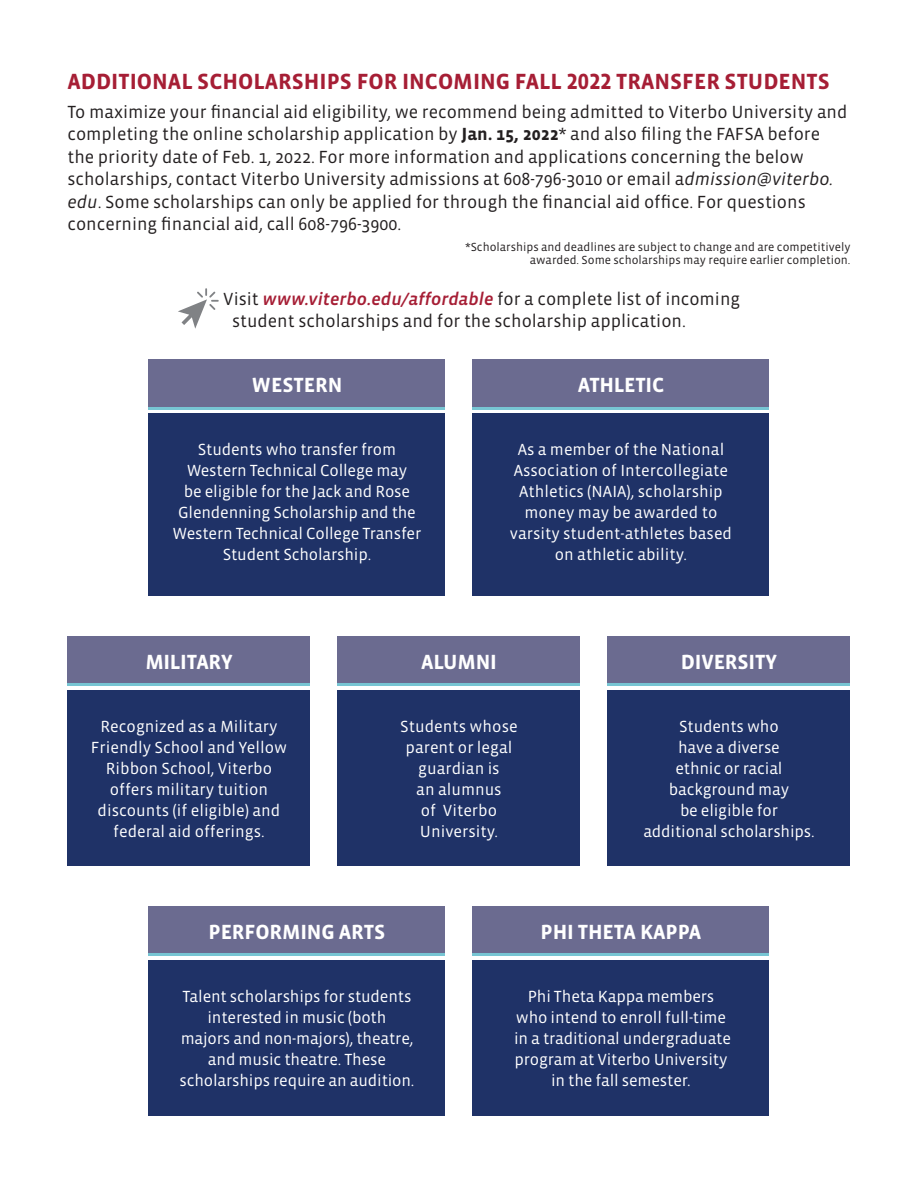
<style>
.page{position:relative;width:918px;height:1188px;background:#fff}
.page>*{position:absolute;margin:0;border:0;box-sizing:border-box;transform-origin:0 0}
.Headings{font:700 22.5px "Vista Sans OTCE";color:#a61e35}
.Body_Copy{font:700 21px "Vista Sans OTCE";letter-spacing:-.01em;color:#fff}
.Body_Copy-2{font:18px/22.5px "Vista Sans OTCE";color:#231f20}
.Body_Copy-3{font:16.5px/21px "Vista Sans OTCE";letter-spacing:-.01em;color:#fff;text-align:center}
.Body_Copy-4{font:12px/13.5px "Vista Sans OTCE";color:#231f20;text-align:right}
.s1{font-weight:700}
.s2{font-style:italic}
.s3{font-weight:500;font-style:italic;color:#a61e35}
</style>
<div class="page">
<div style="left:68px;top:691px;width:242px;height:175px;background:#1f3267"></div>
<div style="left:148px;top:414px;width:298px;height:182px;background:#1f3267"></div>
<div style="left:608px;top:691px;width:242px;height:175px;background:#1f3267"></div>
<div style="left:338px;top:691px;width:242px;height:175px;background:#1f3267"></div>
<div style="left:68px;top:637px;width:242px;height:47px;background:#6b6b90"></div>
<div style="left:148px;top:360px;width:298px;height:47px;background:#6b6b90"></div>
<div style="left:608px;top:637px;width:242px;height:47px;background:#6b6b90"></div>
<div style="left:338px;top:637px;width:242px;height:47px;background:#6b6b90"></div>
<hr style="left:338px;top:684px;width:242px;height:2px;background:#77c5d3">
<hr style="left:148px;top:407px;width:298px;height:2px;background:#77c5d3">
<hr style="left:608px;top:684px;width:242px;height:2px;background:#77c5d3">
<hr style="left:68px;top:684px;width:242px;height:2px;background:#77c5d3">
<svg style="left:178px;top:288px;width:41px;height:41px"></svg>
<div style="left:148px;top:961px;width:298px;height:155px;background:#1f3267"></div>
<div style="left:472px;top:961px;width:298px;height:155px;background:#1f3267"></div>
<div style="left:148px;top:907px;width:298px;height:47px;background:#6b6b90"></div>
<div style="left:472px;top:907px;width:298px;height:47px;background:#6b6b90"></div>
<hr style="left:148px;top:954px;width:298px;height:2px;background:#77c5d3">
<hr style="left:472px;top:954px;width:298px;height:2px;background:#77c5d3">
<div style="left:472px;top:414px;width:298px;height:182px;background:#1f3267"></div>
<div style="left:472px;top:360px;width:298px;height:47px;background:#6b6b90"></div>
<hr style="left:472px;top:407px;width:298px;height:2px;background:#77c5d3">
<p class="Headings" style="left:68px;top:68px;width:764px">ADDITIONAL SCHOLARSHIPS FOR INCOMING FALL 2022 TRANSFER STUDENTS</p>
<p class="Body_Copy-2" style="left:68px;top:101px;width:782px">To maximize your financial aid eligibility, we recommend being admitted to Viterbo University and completing the online scholarship application by <span class="s1">Jan. 15, 2022</span>* and also filing the FAFSA before the priority date of Feb. 1, 2022. For more information and applications concerning the below scholarships, contact Viterbo University admissions at 608-796-3010 or email a<span class="s2">dmission@viterbo. edu</span>. Some scholarships can only be applied for through the financial aid office. For questions concerning financial aid, call 608-796-3900.</p>
<p class="Body_Copy-4" style="left:466px;top:240px;width:386px">*Scholarships and deadlines are subject to change and are competitively awarded. Some scholarships may require earlier completion.</p>
<p class="Body_Copy-2" style="left:232px;top:287px;width:510px;text-indent:-9px">Visit <span class="s3">www.viterbo.edu/affordable</span> for a complete list of incoming student scholarships and for the scholarship application.</p>
<p class="Body_Copy" style="left:252px;top:373px;width:92px">WESTERN</p>
<p class="Body_Copy-3" style="left:173px;top:439px;width:250px">Students who transfer from<br>Western Technical College may<br>be eligible for the Jack and Rose<br>Glendenning Scholarship and the<br>Western Technical College Transfer<br>Student Scholarship.</p>
<p class="Body_Copy" style="left:578px;top:373px;width:88px">ATHLETIC</p>
<p class="Body_Copy-3" style="left:510px;top:439px;width:224px">As a member of the National<br>Association of Intercollegiate<br>Athletics (NAIA), scholarship money may be awarded to varsity student-athletes based on athletic ability.</p>
<p class="Body_Copy" style="left:145px;top:650px;width:89px">MILITARY</p>
<p class="Body_Copy-3" style="left:91px;top:715px;width:198px">Recognized as a Military<br>Friendly School and Yellow<br>Ribbon School, Viterbo offers military tuition discounts (if eligible) and federal aid offerings.</p>
<p class="Body_Copy" style="left:421px;top:650px;width:77px">ALUMNI</p>
<p class="Body_Copy" style="left:681px;top:650px;width:98px">DIVERSITY</p>
<p class="Body_Copy-3" style="left:400px;top:715px;width:119px">Students whose parent or legal guardian is<br>an alumnus<br>of Viterbo<br>University.</p>
<p class="Body_Copy-3" style="left:643px;top:715px;width:173px">Students who<br>have a diverse<br>ethnic or racial background may<br>be eligible for additional scholarships.</p>
<p class="Body_Copy" style="left:209px;top:920px;width:178px">PERFORMING ARTS</p>
<p class="Body_Copy" style="left:541px;top:920px;width:162px">PHI THETA KAPPA</p>
<p class="Body_Copy-3" style="left:179px;top:985px;width:237px">Talent scholarships for students interested in music (both<br>majors and non-majors), theatre, and music theatre. These scholarships require an audition.</p>
<p class="Body_Copy-3" style="left:514px;top:985px;width:218px">Phi Theta Kappa members who intend to enroll full-time in a traditional undergraduate program at Viterbo University in the fall semester.</p>
</div>
